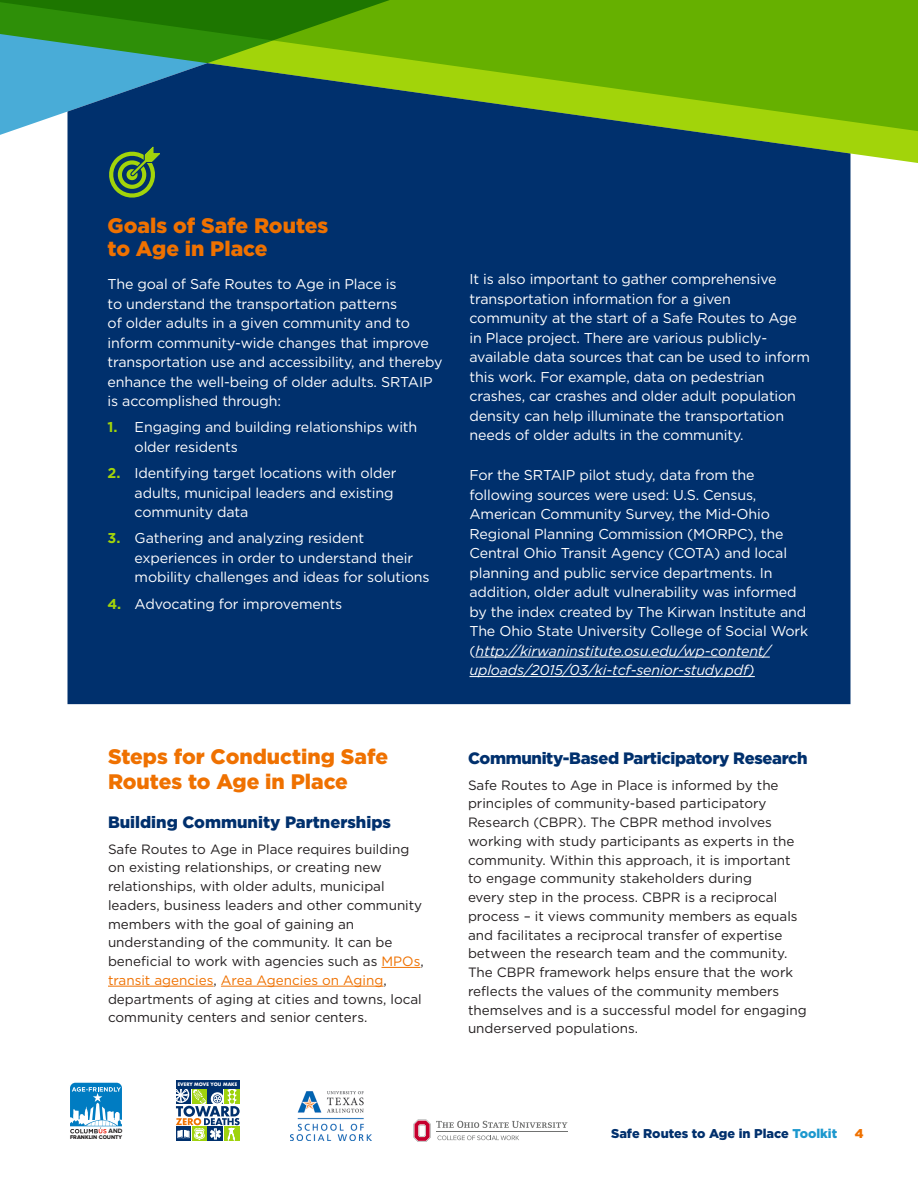
<style>
.page{position:relative;width:918px;height:1188px;background:#fff}
.page>*{position:absolute;margin:0;border:0;box-sizing:border-box;transform-origin:0 0}
.t1{font:900 21px/25.2px "Gotham";color:#ef7100}
.t2{font:900 16.5px "Gotham";letter-spacing:-.02em;color:#00306d}
.t3{font:900 16.5px "Gotham";color:#00306d}
.t4{font:14.25px/19.5px "Gotham";letter-spacing:-.01em;color:#fff}
.t5{font:13.5px/18.8px "Gotham";color:#231f20}
.t6{font:900 12.75px "Gotham";color:#00306d}
.t7{font:900 12.75px "Gotham";color:#ef7100}
.t8{font:700 6.45px "Proxima Nova";color:#231f20}
.t9{font:5.55px "Proxima Nova Extrabld";color:#231f20}
.t10{font:700 4.65px "Futura";color:#fff}
.s1{font-weight:700;color:#a2d40a}
.s2{font-style:italic}
.s3{color:#ef7100}
.s4{color:#1c98ce}
</style>
<div class="page">
<hr style="left:381px;top:967px;width:39px;height:1px;background:#ef7100">
<hr style="left:108px;top:986px;width:106px;height:1px;background:#ef7100">
<hr style="left:221px;top:986px;width:162px;height:1px;background:#ef7100">
<div style="left:68px;top:218px;width:782px;height:486px;background:#00306d"></div>
<svg style="left:0;top:0;width:918px;height:218px;background:#417c49"></svg>
<svg style="left:70px;top:1082px;width:52px;height:51px"></svg>
<div style="left:176px;top:1080px;width:63px;height:9px;background:#00306d"></div>
<div style="left:192px;top:1127px;width:15px;height:14px;background:#9fd30d"></div>
<svg style="left:224px;top:1140px;width:15px;height:1px"></svg>
<div style="left:208px;top:1127px;width:15px;height:14px;background:#00306d"></div>
<div style="left:176px;top:1127px;width:15px;height:14px;background:#00306d"></div>
<svg style="left:175px;top:1086px;width:65px;height:54px"></svg>
<hr style="left:436px;top:1132px;width:132px;height:1px;background:#717271">
<svg style="left:414px;top:1120px;width:153px;height:22px"></svg>
<img style="left:290px;top:1092px;width:82px;height:49px">
<svg style="left:103px;top:146px;width:59px;height:52px;background:#37684b"></svg>
<hr style="left:476px;top:657px;width:294px;height:1px;background:#fff">
<hr style="left:470px;top:676px;width:285px;height:1px;background:#fff">
<p class="t1" style="left:108px;top:213px;width:222px;line-height:23.4px">Goals of Safe Routes to Age in Place</p>
<p class="t4" style="left:108px;top:274px;width:336px">The goal of Safe Routes to Age in Place is<br>to understand the transportation patterns<br>of older adults in a given community and to inform community-wide changes that improve transportation use and accessibility, and thereby enhance the well-being of older adults. SRTAIP is accomplished through:</p>
<p class="t4" style="left:135px;top:417px;width:284px;text-indent:-27px"><span class="s1">1.</span> Engaging and building relationships with older residents</p>
<p class="t4" style="left:135px;top:463px;width:263px;text-indent:-27px"><span class="s1">2.</span> Identifying target locations with older adults, municipal leaders and existing community data</p>
<p class="t4" style="left:135px;top:528px;width:296px;text-indent:-27px"><span class="s1">3.</span> Gathering and analyzing resident experiences in order to understand their mobility challenges and ideas for solutions</p>
<p class="t4" style="left:108px;top:594px;width:236px"><span class="s1">4.</span> Advocating for improvements</p>
<p class="t4" style="left:470px;top:269px;width:342px">It is also important to gather comprehensive transportation information for a given community at the start of a Safe Routes to Age in Place project. There are various publicly&shy;available data sources that can be used to inform this work. For example, data on pedestrian crashes, car crashes and older adult population density can help illuminate the transportation needs of older adults in the community.</p>
<p class="t4" style="left:470px;top:465px;width:340px">For the SRTAIP pilot study, data from the following sources were used: U.S. Census, American Community Survey, the Mid-Ohio Regional Planning Commission (MORPC), the Central Ohio Transit Agency (COTA) and local planning and public service departments. In addition, older adult vulnerability was informed by the index created by The Kirwan Institute and The Ohio State University College of Social Work (<span class="s2">http://kirwaninstitute.osu.edu/wp-content/ uploads/2015/03/ki-tcf-senior-study.pdf)</span></p>
<p class="t1" style="left:108px;top:744px;width:282px">Steps for Conducting Safe<br>Routes to Age in Place</p>
<p class="t3" style="left:108px;top:811px;width:285px">Building Community Partnerships</p>
<p class="t5" style="left:108px;top:839px;width:317px">Safe Routes to Age in Place requires building on existing relationships, or creating new relationships, with older adults, municipal leaders, business leaders and other community members with the goal of gaining an understanding of the community. It can be beneficial to work with agencies such as <span class="s3">MPOs</span>, <span class="s3">transit agencies</span>, <span class="s3">Area Agencies on Aging</span>, departments of aging at cities and towns, local community centers and senior centers.</p>
<p class="t8" style="left:109px;top:1128px;width:15px">AND</p>
<p class="t9" style="left:70px;top:1134px;width:54px">FRANKLIN COUNTY</p>
<p class="t10" style="left:178px;top:1081px;width:61px">EVERY MOVE YOU MAKE</p>
<p class="t2" style="left:468px;top:747px;width:341px">Community-Based Participatory Research</p>
<p class="t5" style="left:468px;top:775px;width:340px">Safe Routes to Age in Place is informed by the principles of community-based participatory Research (CBPR). The CBPR method involves working with study participants as experts in the community. Within this approach, it is important to engage community stakeholders during<br>every step in the process. CBPR is a reciprocal process – it views community members as equals and facilitates a reciprocal transfer of expertise between the research team and the community.<br>The CBPR framework helps ensure that the work reflects the values of the community members themselves and is a successful model for engaging underserved populations.</p>
<p class="t6" style="left:611px;top:1124px;width:228px">Safe Routes to Age in Place <span class="s4">Toolkit</span></p>
<p class="t7" style="left:855px;top:1124px;width:10px">4</p>
</div>
